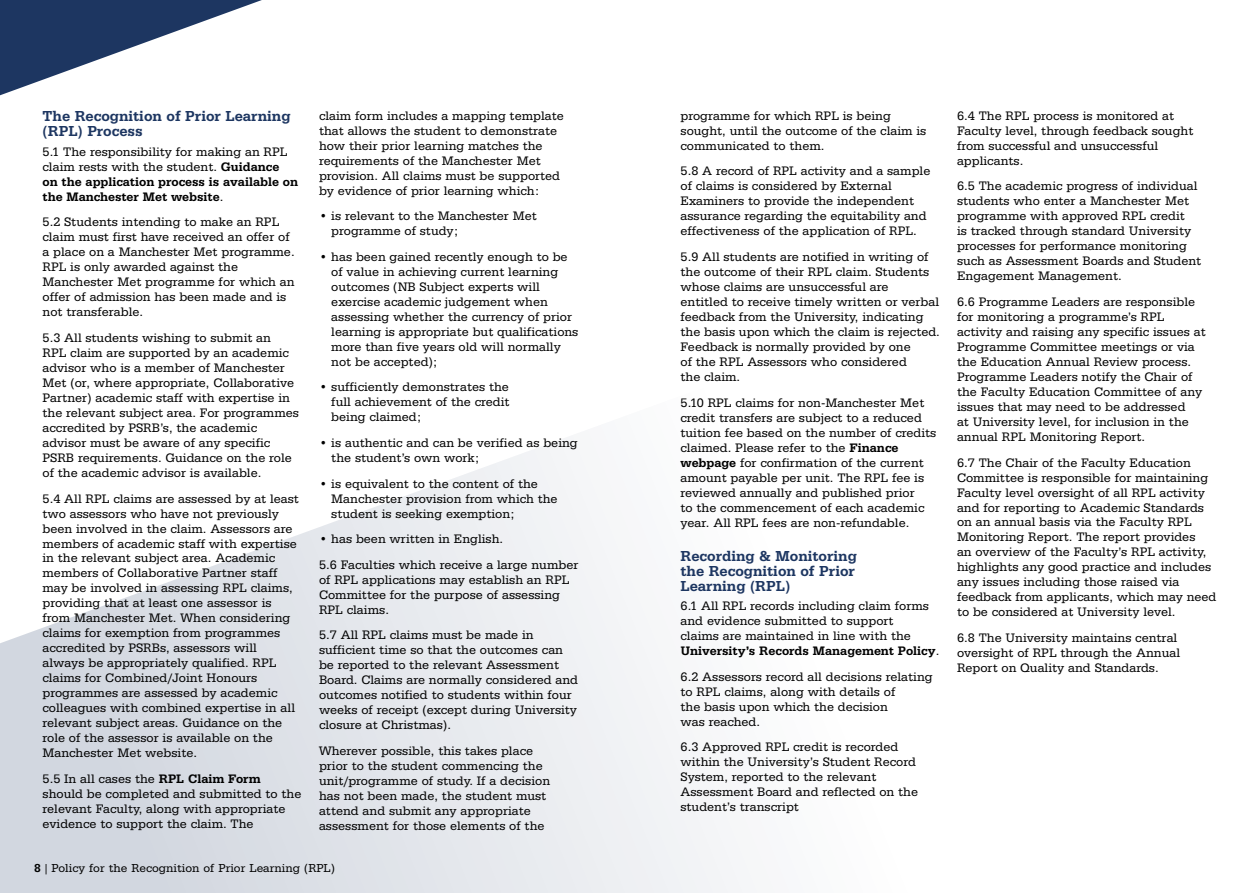
<style>
.page{position:relative;width:1259px;height:893px;background:#fff}
.page>*{position:absolute;margin:0;border:0;box-sizing:border-box;transform-origin:0 0}
.t1{font:500 15px/15px "Serifa BEFOP";color:#1d3661}
.t2{font:12.75px/15px "Serifa BEFOP";color:#000}
.t3{font:500 12.75px/15px "Serifa BEFOP";color:#000}
.t4{font:12px "Serifa BEFOP";color:#000}
.s1{font-weight:400}
.s2{font-weight:500}
</style>
<div class="page">
<svg style="left:0;top:440px;width:743px;height:453px"></svg>
<svg style="left:0;top:0;width:262px;height:95px"></svg>
<p class="t1" style="left:43px;top:109px;width:249px">The Recognition of Prior Learning (RPL) Process</p>
<p class="t3" style="left:43px;top:144px;width:257px"><span class="s1">5.1 The responsibility for making an RPL claim rests with the student.</span> Guidance<br>on the application process is available on the Manchester Met website<span class="s1">.</span></p>
<p class="t2" style="left:43px;top:215px;width:254px">5.2 Students intending to make an RPL claim must first have received an offer of a place on a Manchester Met programme.<br>RPL is only awarded against the Manchester Met programme for which an offer of admission has been made and is not transferable.</p>
<p class="t2" style="left:43px;top:330px;width:258px">5.3 All students wishing to submit an<br>RPL claim are supported by an academic advisor who is a member of Manchester Met (or, where appropriate, Collaborative Partner) academic staff with expertise in the relevant subject area. For programmes accredited by PSRB’s, the academic advisor must be aware of any specific PSRB requirements. Guidance on the role of the academic advisor is available.</p>
<p class="t2" style="left:43px;top:491px;width:258px">5.4 All RPL claims are assessed by at least two assessors who have not previously been involved in the claim. Assessors are members of academic staff with expertise in the relevant subject area. Academic members of Collaborative Partner staff may be involved in assessing RPL claims, providing that at least one assessor is from Manchester Met. When considering claims for exemption from programmes accredited by PSRBs, assessors will always be appropriately qualified. RPL claims for Combined/Joint Honours programmes are assessed by academic colleagues with combined expertise in all relevant subject areas. Guidance on the role of the assessor is available on the Manchester Met website.</p>
<p class="t2" style="left:43px;top:771px;width:260px">5.5 In all cases the <span class="s2">RPL Claim Form </span>should be completed and submitted to the relevant Faculty, along with appropriate evidence to support the claim. The</p>
<p class="t2" style="left:319px;top:108px;width:246px">claim form includes a mapping template that allows the student to demonstrate how their prior learning matches the requirements of the Manchester Met provision. All claims must be supported by evidence of prior learning which:</p>
<p class="t2" style="left:331px;top:208px;width:207px;text-indent:-12px">• is relevant to the Manchester Met programme of study;</p>
<p class="t2" style="left:331px;top:249px;width:249px;text-indent:-12px">• has been gained recently enough to be of value in achieving current learning outcomes (NB Subject experts will exercise academic judgement when assessing whether the currency of prior learning is appropriate but qualifications more than five years old will normally not be accepted);</p>
<p class="t2" style="left:331px;top:380px;width:180px;text-align:justify;text-indent:-12px">• sufficiently demonstrates the full achievement of the credit being claimed;</p>
<p class="t2" style="left:331px;top:435px;width:248px;text-indent:-12px">• is authentic and can be verified as being the student’s own work;</p>
<p class="t2" style="left:331px;top:476px;width:228px;text-indent:-12px">• is equivalent to the content of the<br>Manchester provision from which the student is seeking exemption;</p>
<p class="t2" style="left:319px;top:526px;width:261px;line-height:25.7px">• has been written in English.<br>5.6 Faculties which receive a large number</p>
<p class="t2" style="left:319px;top:572px;width:252px">of RPL applications may establish an RPL<br>Committee for the purpose of assessing<br>RPL claims.</p>
<p class="t2" style="left:319px;top:628px;width:261px">5.7 All RPL claims must be made in sufficient time so that the outcomes can be reported to the relevant Assessment Board. Claims are normally considered and outcomes notified to students within four weeks of receipt (except during University closure at Christmas).</p>
<p class="t2" style="left:319px;top:743px;width:233px">Wherever possible, this takes place prior to the student commencing the unit/programme of study. If a decision has not been made, the student must attend and submit any appropriate assessment for those elements of the</p>
<p class="t4" style="left:34px;top:861px;width:302px"><span class="s2">8</span> | Policy for the Recognition of Prior Learning (RPL)</p>
<p class="t2" style="left:680px;top:108px;width:247px">programme for which RPL is being sought, until the outcome of the claim is communicated to them.</p>
<p class="t2" style="left:680px;top:164px;width:251px">5.8 A record of RPL activity and a sample of claims is considered by External Examiners to provide the independent assurance regarding the equitability and effectiveness of the application of RPL.</p>
<p class="t2" style="left:680px;top:249px;width:261px">5.9 All students are notified in writing of the outcome of their RPL claim. Students whose claims are unsuccessful are<br>entitled to receive timely written or verbal feedback from the University, indicating the basis upon which the claim is rejected.<br>Feedback is normally provided by one<br>of the RPL Assessors who considered<br>the claim.</p>
<p class="t2" style="left:680px;top:395px;width:257px">5.10 RPL claims for non-Manchester Met credit transfers are subject to a reduced tuition fee based on the number of credits claimed. Please refer to the <span class="s2">Finance webpage</span> for confirmation of the current amount payable per unit. The RPL fee is reviewed annually and published prior<br>to the commencement of each academic year. All RPL fees are non-refundable.</p>
<p class="t1" style="left:680px;top:548px;width:178px">Recording &amp; Monitoring the Recognition of Prior<br>Learning (RPL)</p>
<p class="t2" style="left:680px;top:598px;width:260px">6.1 All RPL records including claim forms and evidence submitted to support<br>claims are maintained in line with the <span class="s2">University’s Records Management Policy</span>.</p>
<p class="t2" style="left:680px;top:669px;width:254px">6.2 Assessors record all decisions relating to RPL claims, along with details of<br>the basis upon which the decision<br>was reached.</p>
<p class="t2" style="left:680px;top:739px;width:239px">6.3 Approved RPL credit is recorded within the University’s Student Record System, reported to the relevant Assessment Board and reflected on the student’s transcript</p>
<p class="t2" style="left:957px;top:108px;width:238px">6.4 The RPL process is monitored at<br>Faculty level, through feedback sought from successful and unsuccessful applicants.</p>
<p class="t2" style="left:957px;top:179px;width:246px">6.5 The academic progress of individual students who enter a Manchester Met programme with approved RPL credit<br>is tracked through standard University processes for performance monitoring such as Assessment Boards and Student Engagement Management.</p>
<p class="t2" style="left:957px;top:294px;width:250px">6.6 Programme Leaders are responsible for monitoring a programme’s RPL activity and raising any specific issues at Programme Committee meetings or via the Education Annual Review process.<br>Programme Leaders notify the Chair of the Faculty Education Committee of any issues that may need to be addressed<br>at University level, for inclusion in the annual RPL Monitoring Report.</p>
<p class="t2" style="left:957px;top:455px;width:261px">6.7 The Chair of the Faculty Education Committee is responsible for maintaining Faculty level oversight of all RPL activity and for reporting to Academic Standards on an annual basis via the Faculty RPL Monitoring Report. The report provides<br>an overview of the Faculty’s RPL activity, highlights any good practice and includes any issues including those raised via feedback from applicants, which may need to be considered at University level.</p>
<p class="t2" style="left:957px;top:630px;width:225px">6.8 The University maintains central oversight of RPL through the Annual<br>Report on Quality and Standards.</p>
</div>
